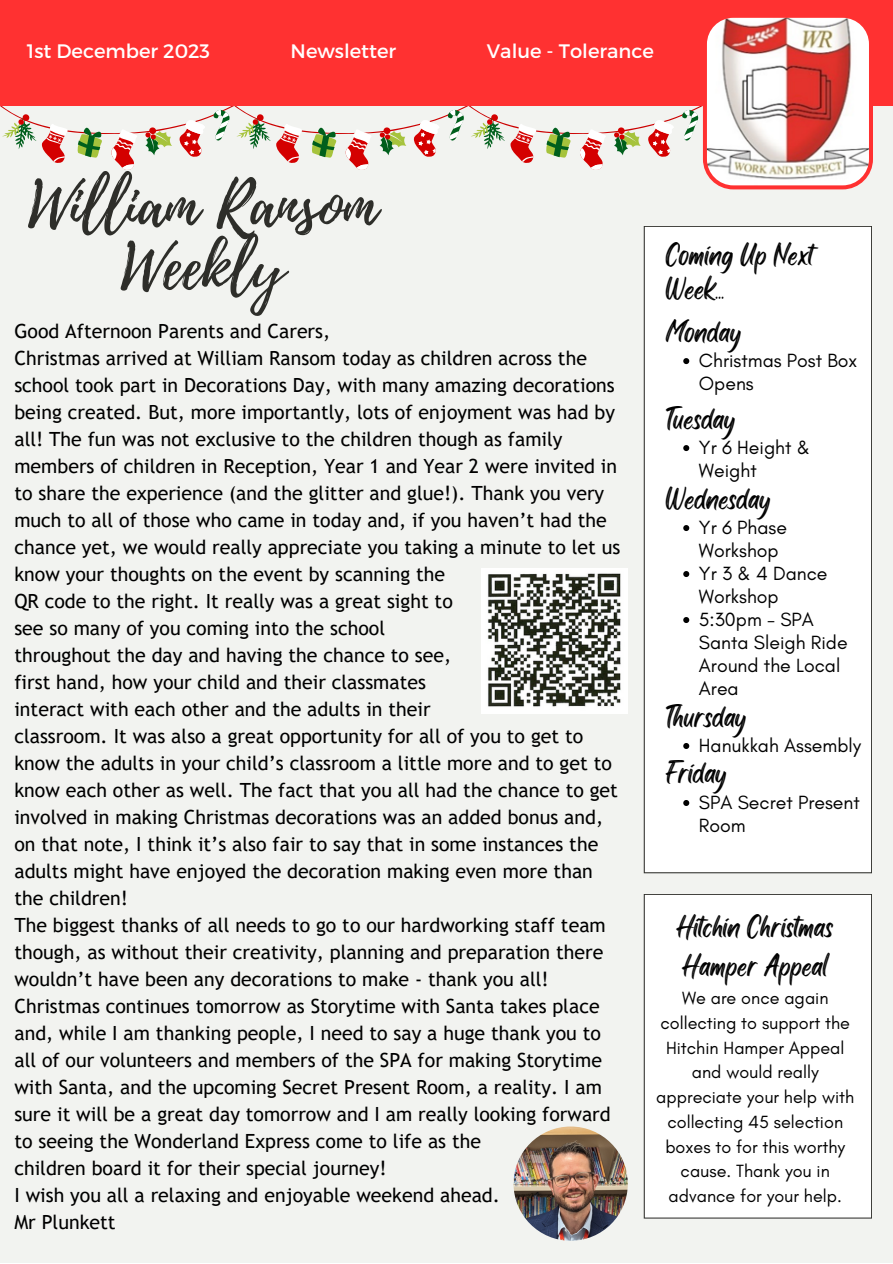
<style>
.page{position:relative;width:893px;height:1264px;background:#fff}
.page>*{position:absolute;margin:0;border:0;box-sizing:border-box;transform-origin:0 0}
.t1{font:62.55px/62.2px "Playlist Script";color:#2e2e2a;text-align:center}
.t2{font:28.5px/33.9px "Black Bones";color:#000}
.t3{font:19.5px/27px "Trebuchet MS";color:#000}
.t4{font:19.5px/23px "Glacial Indifference";color:#000}
.t5{font:19.5px "Montserrat";color:#fff}
.t6{font:18px/24.8px "Glacial Indifference";color:#000;text-align:center}
</style>
<div class="page">
<div style="left:0;top:0;width:892px;height:1262px;background:#f2f3f0"></div>
<div style="left:0;top:0;width:892px;height:106px;background:#ff3131"></div>
<div style="left:643px;top:226px;width:229px;height:647px;background:#fff"></div>
<img style="left:513px;top:1126px;width:114px;height:114px;border-radius:50%">
<svg style="left:683px;top:358px;width:6px;height:6px"></svg>
<svg style="left:683px;top:445px;width:6px;height:6px"></svg>
<svg style="left:683px;top:525px;width:6px;height:6px"></svg>
<svg style="left:683px;top:571px;width:6px;height:6px"></svg>
<svg style="left:683px;top:617px;width:6px;height:6px"></svg>
<svg style="left:683px;top:743px;width:6px;height:6px"></svg>
<svg style="left:683px;top:800px;width:6px;height:6px"></svg>
<div style="left:643px;top:894px;width:229px;height:324px;background:#fff"></div>
<svg style="left:0;top:17px;width:872px;height:172px"></svg>
<img style="left:481px;top:568px;width:146px;height:145px">
<p class="t5" style="left:27px;top:38px;width:185px">1st December 2023</p>
<p class="t5" style="left:290px;top:38px;width:107px">Newsletter</p>
<p class="t5" style="left:487px;top:38px;width:169px">Value - Tolerance</p>
<p class="t1" style="left:28px;top:176px;width:350px">William Ransom<br>Weekly</p>
<p class="t3" style="left:14px;top:318px;width:317px">Good Afternoon Parents and Carers,</p>
<p class="t3" style="left:14px;top:345px;width:607px">Christmas arrived at William Ransom today as children across the school took part in Decorations Day, with many amazing decorations being created. But, more importantly, lots of enjoyment was had by all! The fun was not exclusive to the children though as family members of children in Reception, Year 1 and Year 2 were invited in to share the experience (and the glitter and glue!). Thank you very much to all of those who came in today and, if you haven’t had the chance yet, we would really appreciate you taking a minute to let us know your thoughts on the event by scanning the</p>
<p class="t3" style="left:14px;top:587px;width:440px">QR code to the right. It really was a great sight to</p>
<p class="t3" style="left:14px;top:614px;width:372px">see so many of you coming into the school</p>
<p class="t3" style="left:14px;top:641px;width:438px">throughout the day and having the chance to see,</p>
<p class="t3" style="left:14px;top:668px;width:413px">first hand, how your child and their classmates</p>
<p class="t3" style="left:14px;top:695px;width:418px">interact with each other and the adults in their</p>
<p class="t3" style="left:14px;top:722px;width:605px">classroom. It was also a great opportunity for all of you to get to know the adults in your child’s classroom a little more and to get to know each other as well. The fact that you all had the chance to get involved in making Christmas decorations was an added bonus and, on that note, I think it’s also fair to say that in some instances the adults might have enjoyed the decoration making even more than the children!</p>
<p class="t3" style="left:14px;top:911px;width:593px;text-align:justify">The biggest thanks of all needs to go to our hardworking staff team though, as without their creativity, planning and preparation there wouldn’t have been any decorations to make - thank you all!</p>
<p class="t3" style="left:14px;top:992px;width:597px">Christmas continues tomorrow as Storytime with Santa takes place and, while I am thanking people, I need to say a huge thank you to all of our volunteers and members of the SPA for making Storytime with Santa, and the upcoming Secret Present Room, a reality. I am sure it will be a great day tomorrow and I am really looking forward to seeing the Wonderland Express come to life as the</p>
<p class="t3" style="left:14px;top:1154px;width:374px">children board it for their special journey!</p>
<p class="t3" style="left:14px;top:1181px;width:487px">I wish you all a relaxing and enjoyable weekend ahead.</p>
<p class="t3" style="left:14px;top:1208px;width:103px">Mr Plunkett</p>
<p class="t2" style="left:665px;top:238px;width:149px">Coming Up Next<br>Week .</p>
<p class="t2" style="left:665px;top:315px;width:77px">Monday</p>
<p class="t4" style="left:698px;top:349px;width:160px">Christmas Post Box<br>Opens</p>
<p class="t2" style="left:665px;top:402px;width:71px">Tuesday</p>
<p class="t4" style="left:698px;top:436px;width:113px">Yr 6 Height &amp;<br>Weight</p>
<p class="t4" style="left:698px;top:515px;width:90px">Yr 6 Phase<br>Workshop</p>
<p class="t4" style="left:698px;top:561px;width:130px">Yr 3 &amp; 4 Dance<br>Workshop</p>
<p class="t4" style="left:698px;top:607px;width:150px">5:30pm - SPA<br>Santa Sleigh Ride<br>Around the Local<br>Area</p>
<p class="t2" style="left:665px;top:482px;width:106px">Wednesday</p>
<p class="t2" style="left:665px;top:699px;width:82px">Thursday</p>
<p class="t2" style="left:665px;top:756px;width:63px">Friday</p>
<p class="t4" style="left:698px;top:733px;width:164px">Hanukkah Assembly</p>
<p class="t4" style="left:698px;top:790px;width:162px">SPA Secret Present<br>Room</p>
<p class="t2" style="left:677px;top:907px;width:157px;line-height:39.3px">Hitchin Christmas<br>Hamper Appeal</p>
<p class="t6" style="left:656px;top:985px;width:199px">We are once again collecting to support the<br>Hitchin Hamper Appeal and would really appreciate your help with collecting 45 selection boxes to for this worthy cause. Thank you in advance for your help.</p>
</div>
